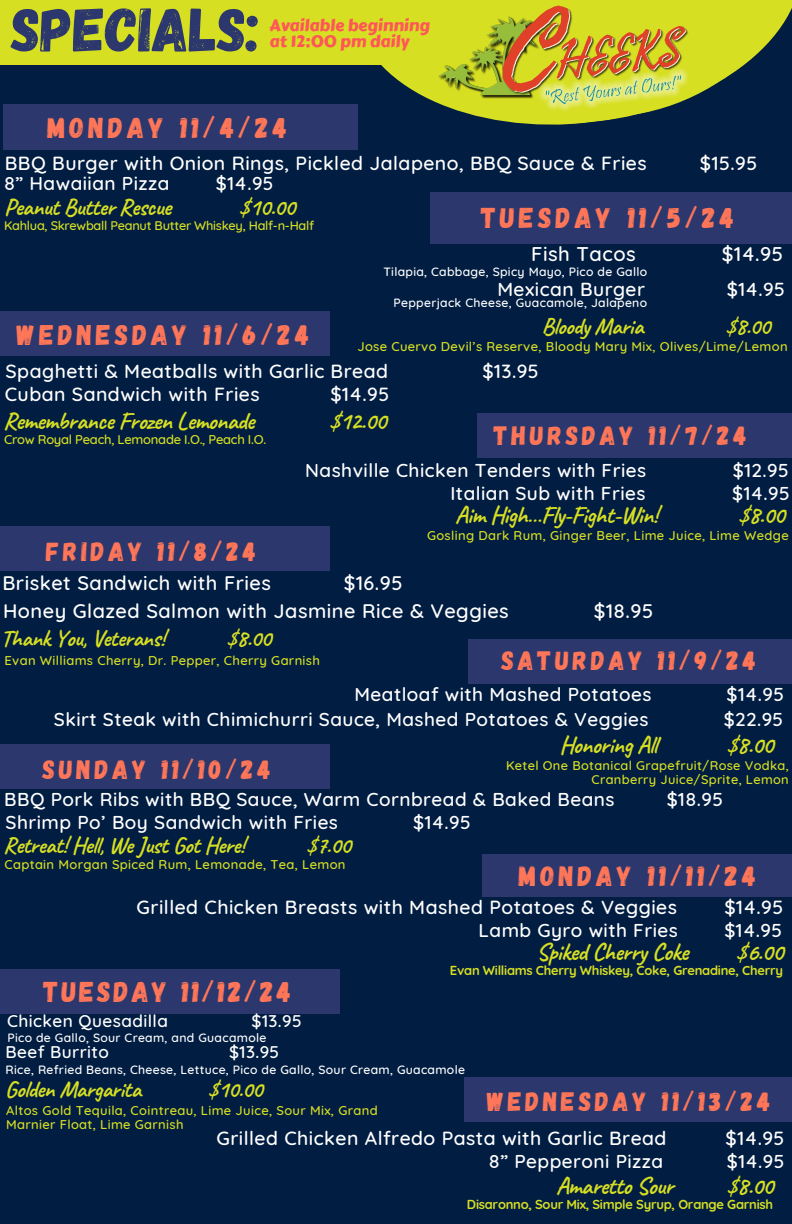
<style>
.page{position:relative;width:792px;height:1224px;background:#011d42}
.page>*{position:absolute;margin:0;border:0;box-sizing:border-box;transform-origin:0 0}
.t1{font:61.7px "Gagalin";color:#2c386d}
.t2{font:28.7px "Gagalin";letter-spacing:.14em;color:#ff7658}
.t3{font:28.6px "Gagalin";letter-spacing:.105em;color:#ff7658}
.t4{font:28.4px "Gagalin";letter-spacing:.14em;color:#ff7658}
.t5{font:27.9px "Gagalin";letter-spacing:.14em;color:#ff7658}
.t6{font:26.6px "Gagalin";letter-spacing:.14em;color:#ff7658}
.t7{font:700 24.3px "Caveat";letter-spacing:-.02em;color:#d7df23}
.t8{font:700 23.8px "Caveat";letter-spacing:-.02em;color:#d7df23}
.t9{font:700 23.3px "Caveat";letter-spacing:-.02em;color:#d7df23}
.t10{font:500 20.2px "Quicksand";letter-spacing:.025em;color:#fff}
.t11{font:500 20px "Quicksand";letter-spacing:.025em;color:#fff}
.t12{font:500 19.4px "Quicksand";letter-spacing:.025em;color:#fff}
.t13{font:500 19.2px "Quicksand";letter-spacing:.025em;color:#fff}
.t14{font:500 19px "Quicksand";letter-spacing:.025em;color:#fff}
.t15{font:500 17.2px "Quicksand";letter-spacing:.025em;color:#fff}
.t16{font:16.4px/16.5px "Carter One";color:#ff5757}
.t17{font:500 13px/14.2px "Quicksand";letter-spacing:.025em;color:#d7df23}
.t18{font:700 13px "Quicksand";letter-spacing:-.02em;color:#d7df23}
.t19{font:500 13px "Quicksand";letter-spacing:-.02em;color:#d7df23}
.t20{font:500 12.8px/14.1px "Quicksand";letter-spacing:.025em;color:#d7df23;text-align:right}
.t21{font:500 12.7px "Quicksand";letter-spacing:-.02em;color:#d7df23}
.t22{font:500 12.2px "Quicksand";letter-spacing:.025em;color:#fff}
</style>
<div class="page">
<div style="left:0;top:311px;width:330px;height:45px;background:#2c386d"></div>
<div style="left:477px;top:413px;width:315px;height:45px;background:#2c386d"></div>
<div style="left:0;top:0;width:469px;height:65px;background:#d7df23"></div>
<svg style="left:357px;top:65px;width:268px;height:72px"></svg>
<svg style="left:382px;top:0;width:410px;height:117px;fill:#d7df23"></svg>
<img style="left:435px;top:0;width:256px;height:113px">
<div style="left:430px;top:192px;width:362px;height:51px;background:#2c386d"></div>
<div style="left:3px;top:104px;width:354px;height:46px;background:#2c386d"></div>
<div style="left:0;top:527px;width:330px;height:44px;background:#2c386d"></div>
<div style="left:0;top:745px;width:330px;height:44px;background:#2c386d"></div>
<div style="left:469px;top:639px;width:323px;height:44px;background:#2c386d"></div>
<div style="left:482px;top:854px;width:310px;height:42px;background:#2c386d"></div>
<div style="left:0;top:969px;width:340px;height:45px;background:#2c386d"></div>
<div style="left:464px;top:1078px;width:328px;height:44px;background:#2c386d"></div>
<p class="t1" style="left:11px;top:-10px;width:250px">SPECIALS:</p>
<p class="t16" style="left:270px;top:17px;width:162px">Available beginning at 12:00 pm daily</p>
<p class="t2" style="left:48px;top:109px;width:241px">MONDAY 11/4/24</p>
<h3 class="t12" style="left:5px;top:151px;width:644px">BBQ Burger with Onion Rings, Pickled Jalapeno, BBQ Sauce &amp; Fries</h3>
<h3 class="t12" style="left:700px;top:151px;width:59px">$15.95</h3>
<p class="t14" style="left:4px;top:171px;width:167px">8” Hawaiian Pizza</p>
<p class="t14" style="left:216px;top:171px;width:59px">$14.95</p>
<h2 class="t8" style="left:4px;top:192px;width:168px">Peanut Butter Rescue</h2>
<h2 class="t8" style="left:239px;top:192px;width:57px">$10.00</h2>
<p class="t21" style="left:4px;top:217px;width:312px">Kahlua, Skrewball Peanut Butter Whiskey, Half-n-Half</p>
<h2 class="t4" style="left:17px;top:317px;width:294px">WEDNESDAY 11/6/24</h2>
<p class="t2" style="left:481px;top:199px;width:255px">TUESDAY 11/5/24</p>
<p class="t10" style="left:531px;top:241px;width:106px">Fish Tacos</p>
<p class="t10" style="left:722px;top:241px;width:63px">$14.95</p>
<p class="t22" style="left:383px;top:264px;width:265px">Tilapia, Cabbage, Spicy Mayo, Pico de Gallo</p>
<p class="t13" style="left:497px;top:277px;width:149px">Mexican Burger</p>
<p class="t13" style="left:727px;top:277px;width:60px">$14.95</p>
<p class="t22" style="left:394px;top:294px;width:255px">Pepperjack Cheese, Guacamole, Jalapeno</p>
<h2 class="t9" style="left:542px;top:311px;width:103px">Bloody Maria</h2>
<h2 class="t9" style="left:726px;top:311px;width:46px">$8.00</h2>
<p class="t17" style="left:357px;top:339px;width:432px">Jose Cuervo Devil’s Reserve, Bloody Mary Mix, Olives/Lime/Lemon</p>
<p class="t12" style="left:6px;top:358px;width:384px">Spaghetti &amp; Meatballs with Garlic Bread</p>
<p class="t12" style="left:482px;top:358px;width:58px">$13.95</p>
<h2 class="t12" style="left:5px;top:381px;width:256px">Cuban Sandwich with Fries</h2>
<h2 class="t12" style="left:330px;top:381px;width:60px">$14.95</h2>
<p class="t7" style="left:4px;top:406px;width:252px">Remembrance Frozen Lemonade</p>
<p class="t7" style="left:329px;top:406px;width:59px">$12.00</p>
<p class="t19" style="left:4px;top:431px;width:264px">Crow Royal Peach, Lemonade I.O., Peach I.O.</p>
<h2 class="t6" style="left:494px;top:418px;width:255px">THURSDAY 11/7/24</h2>
<h2 class="t14" style="left:305px;top:458px;width:343px">Nashville Chicken Tenders with Fries</h2>
<h2 class="t14" style="left:733px;top:458px;width:57px">$12.95</h2>
<p class="t7" style="left:455px;top:500px;width:204px">Aim High…Fly-Fight-Win!</p>
<p class="t7" style="left:738px;top:500px;width:48px">$8.00</p>
<p class="t17" style="left:427px;top:528px;width:363px">Gosling Dark Rum, Ginger Beer, Lime Juice, Lime Wedge</p>
<p class="t14" style="left:450px;top:481px;width:197px">Italian Sub with Fries</p>
<p class="t14" style="left:732px;top:481px;width:59px">$14.95</p>
<p class="t6" style="left:46px;top:534px;width:211px">FRIDAY 11/8/24</p>
<p class="t11" style="left:2px;top:570px;width:270px">Brisket Sandwich with Fries</p>
<p class="t11" style="left:344px;top:570px;width:60px">$16.95</p>
<p class="t11" style="left:3px;top:598px;width:507px">Honey Glazed Salmon with Jasmine Rice &amp; Veggies</p>
<p class="t11" style="left:594px;top:598px;width:61px">$18.95</p>
<p class="t9" style="left:1px;top:623px;width:166px">Thank You, Veterans!</p>
<p class="t9" style="left:227px;top:623px;width:46px">$8.00</p>
<p class="t17" style="left:5px;top:653px;width:317px">Evan Williams Cherry, Dr. Pepper, Cherry Garnish</p>
<p class="t6" style="left:501px;top:643px;width:256px">SATURDAY 11/9/24</p>
<h2 class="t14" style="left:354px;top:682px;width:299px">Meatloaf with Mashed Potatoes</h2>
<h2 class="t14" style="left:727px;top:682px;width:59px">$14.95</h2>
<p class="t7" style="left:560px;top:730px;width:99px">Honoring All</p>
<p class="t7" style="left:727px;top:730px;width:48px">$8.00</p>
<p class="t14" style="left:54px;top:707px;width:596px">Skirt Steak with Chimichurri Sauce, Mashed Potatoes &amp; Veggies</p>
<p class="t14" style="left:724px;top:707px;width:61px">$22.95</p>
<p class="t6" style="left:43px;top:752px;width:230px">SUNDAY 11/10/24</p>
<p class="t20" style="left:506px;top:759px;width:284px">Ketel One Botanical Grapefruit/Rose Vodka,<br>Cranberry Juice/Sprite, Lemon</p>
<h6 class="t14" style="left:4px;top:787px;width:612px">BBQ Pork Ribs with BBQ Sauce, Warm Cornbread &amp; Baked Beans</h6>
<h6 class="t14" style="left:667px;top:787px;width:58px">$18.95</h6>
<p class="t14" style="left:6px;top:810px;width:334px">Shrimp Po’ Boy Sandwich with Fries</p>
<p class="t14" style="left:413px;top:810px;width:59px">$14.95</p>
<p class="t9" style="left:4px;top:831px;width:242px">Retreat! Hell, We Just Got Here!</p>
<p class="t9" style="left:306px;top:831px;width:46px">$7.00</p>
<p class="t17" style="left:5px;top:857px;width:343px">Captain Morgan Spiced Rum, Lemonade, Tea, Lemon</p>
<p class="t5" style="left:519px;top:858px;width:239px">MONDAY 11/11/24</p>
<h2 class="t12" style="left:137px;top:895px;width:542px">Grilled Chicken Breasts with Mashed Potatoes &amp; Veggies</h2>
<h2 class="t12" style="left:724px;top:895px;width:60px">$14.95</h2>
<h2 class="t3" style="left:44px;top:974px;width:249px">TUESDAY 11/12/24</h2>
<p class="t15" style="left:7px;top:1010px;width:162px">Chicken Quesadilla</p>
<p class="t15" style="left:252px;top:1010px;width:52px">$13.95</p>
<p class="t22" style="left:7px;top:1030px;width:260px">Pico de Gallo, Sour Cream, and Guacamole</p>
<p class="t15" style="left:6px;top:1041px;width:105px">Beef Burrito</p>
<p class="t15" style="left:229px;top:1041px;width:52px">$13.95</p>
<p class="t14" style="left:479px;top:918px;width:201px">Lamb Gyro with Fries</p>
<p class="t14" style="left:724px;top:918px;width:59px">$14.95</p>
<p class="t7" style="left:537px;top:937px;width:153px">Spiked Cherry Coke</p>
<p class="t7" style="left:736px;top:937px;width:49px">$6.00</p>
<p class="t18" style="left:450px;top:962px;width:335px">Evan Williams Cherry Whiskey, Coke, Grenadine, Cherry</p>
<p class="t22" style="left:6px;top:1062px;width:461px">Rice, Refried Beans, Cheese, Lettuce, Pico de Gallo, Sour Cream, Guacamole</p>
<p class="t9" style="left:5px;top:1075px;width:138px">Golden Margarita</p>
<p class="t9" style="left:208px;top:1075px;width:56px">$10.00</p>
<p class="t17" style="left:6px;top:1103px;width:373px">Altos Gold Tequila, Cointreau, Lime Juice, Sour Mix, Grand<br>Marnier Float, Lime Garnish</p>
<h3 class="t6" style="left:487px;top:1084px;width:285px">WEDNESDAY 11/13/24</h3>
<p class="t12" style="left:216px;top:1126px;width:452px">Grilled Chicken Alfredo Pasta with Garlic Bread</p>
<p class="t12" style="left:726px;top:1126px;width:60px">$14.95</p>
<p class="t14" style="left:489px;top:1149px;width:176px">8” Pepperoni Pizza</p>
<p class="t14" style="left:727px;top:1149px;width:59px">$14.95</p>
<p class="t7" style="left:556px;top:1171px;width:119px">Amaretto Sour</p>
<p class="t7" style="left:727px;top:1171px;width:48px">$8.00</p>
<p class="t18" style="left:467px;top:1196px;width:308px">Disaronno, Sour Mix, Simple Syrup, Orange Garnish</p>
</div>
